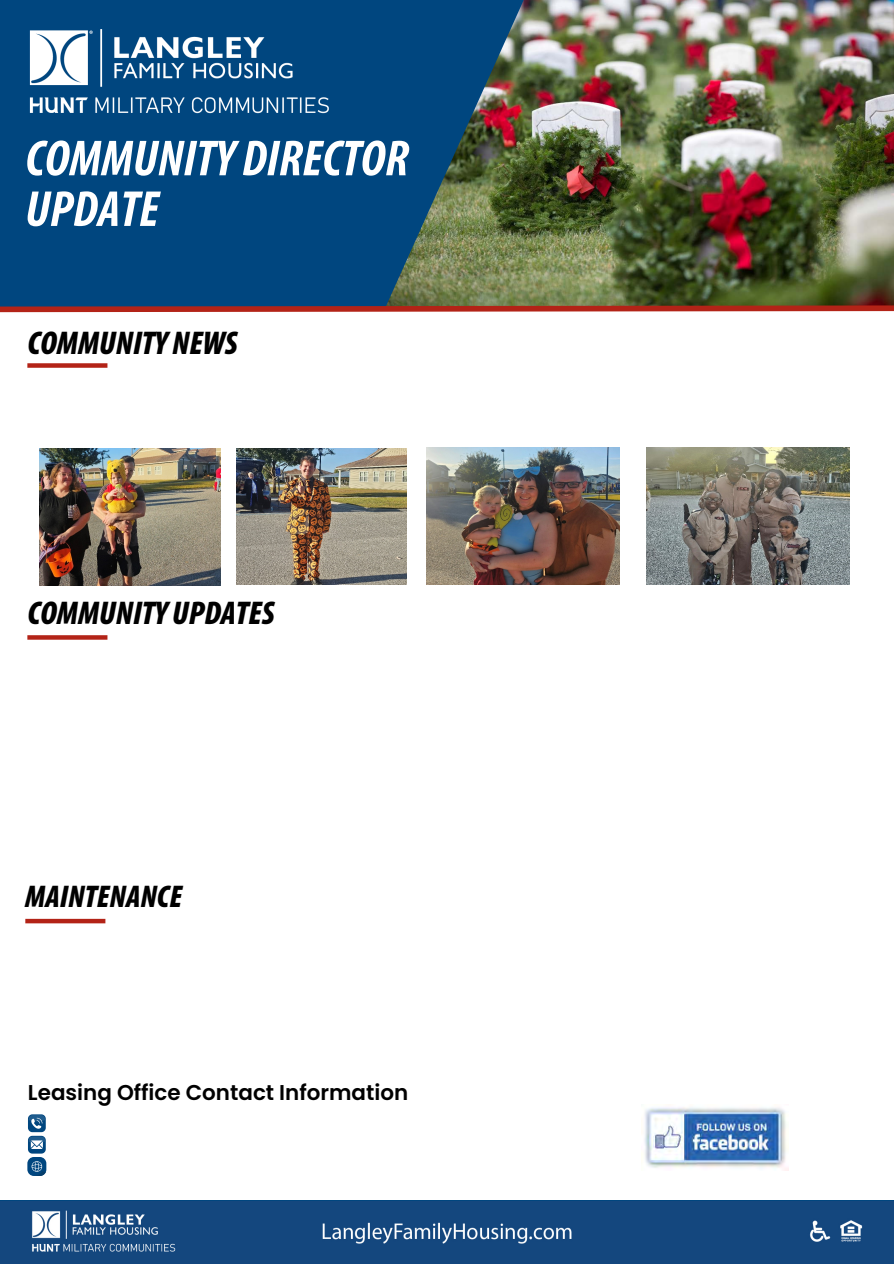
<style>
.page{position:relative;width:894px;height:1264px;background:#fff}
.page>*{position:absolute;margin:0;border:0;box-sizing:border-box;transform-origin:0 0}
.t1{font:italic 700 condensed 51px/50.7px "Myriad Pro";color:#fff}
.t2{font:italic 900 condensed 33px "Myriad Pro";color:#000}
.t3{font:italic 900 condensed 31.5px "Myriad Pro";color:#000}
.t4{font:600 21.45px "Poppins";color:#000}
</style>
<div class="page">
<img style="left:560px;top:0;width:333px;height:302px">
<svg style="left:0;top:0;width:560px;height:302px;background:#1e5272"></svg>
<svg style="left:28px;top:1114px;width:18px;height:39px"></svg>
<svg style="left:27px;top:1156px;width:19px;height:19px"></svg>
<svg style="left:32px;top:1161px;width:14px;height:14px"></svg>
<svg style="left:0;top:302px;width:893px;height:11px;background:#8c504b"></svg>
<div style="left:27px;top:363px;width:80px;height:5px;background:#b32317"></div>
<svg style="left:27px;top:635px;width:80px;height:4px"></svg>
<div style="left:25px;top:918px;width:80px;height:5px;background:#b32317"></div>
<img style="left:0;top:0;width:363px;height:146px">
<img style="left:0;top:1201px;width:893px;height:62px">
<img style="left:644px;top:1107px;width:144px;height:63px">
<img style="left:646px;top:448px;width:203px;height:136px">
<img style="left:426px;top:448px;width:193px;height:136px">
<img style="left:237px;top:448px;width:169px;height:136px">
<img style="left:39px;top:449px;width:182px;height:136px">
<p class="t1" style="left:25px;top:137px;width:385px">COMMUNITY DIRECTOR<br>UPDATE</p>
<p class="t2" style="left:27px;top:329px;width:212px">COMMUNITY NEWS</p>
<h1 class="t2" style="left:27px;top:599px;width:249px">COMMUNITY UPDATES</h1>
<p class="t3" style="left:25px;top:883px;width:158px">MAINTENANCE</p>
<h2 class="t4" style="left:28px;top:1077px;width:382px">Leasing Office Contact Information</h2>
</div>
